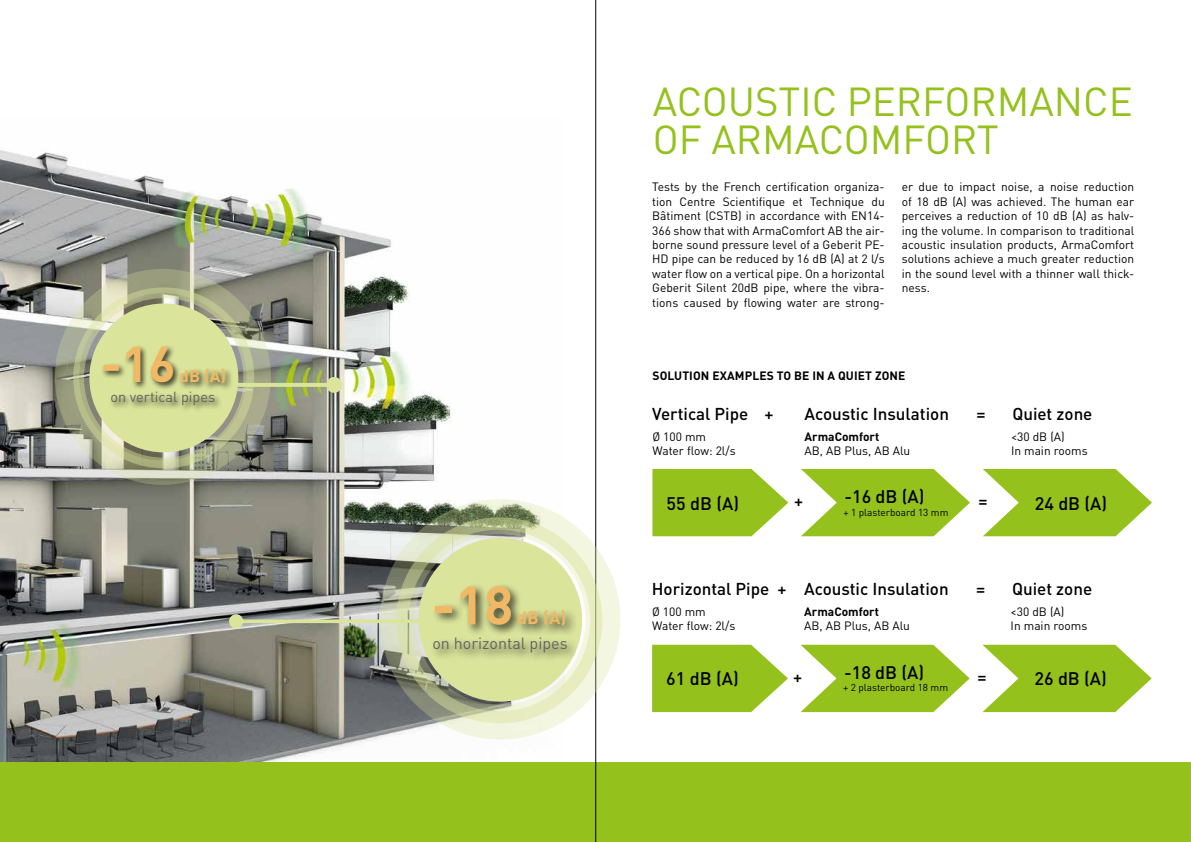
<style>
.page{position:relative;width:1191px;height:842px;background:#fff}
.page>*{position:absolute;margin:0;border:0;box-sizing:border-box;transform-origin:0 0}
.t1{font:700 53.3px "DIN Pro";color:#f1b865}
.t2{font:700 49.5px "DIN Pro";color:#f1b865}
.t3{font:40px/38px "DIN Pro";color:#94c11c}
.t4{font:500 18px "DIN Pro";color:#000}
.t5{font:700 17.8px "DIN Pro";color:#f1b865}
.t6{font:500 17px "DIN Pro";color:#000}
.t7{font:700 16.8px "DIN Pro";color:#f1b865}
.t8{font:16.1px "DIN Pro";color:#636362}
.t9{font:14.5px "DIN Pro";color:#636362}
.t10{font:12px/14.4px "DIN Pro";color:#000}
.t11{font:700 12px "DIN Pro";letter-spacing:.005em;color:#000}
.t12{font:10px "DIN Pro";color:#000}
</style>
<div class="page">
<img style="left:0;top:150px;width:564px;height:613px">
<div style="left:0;top:763px;width:1191px;height:79px;background:#94c11c"></div>
<hr style="left:595px;top:0;width:1px;height:842px;background:#000">
<hr style="left:155px;top:383px;width:179px;height:4px;background:#dae49b">
<div style="left:326px;top:377px;width:16px;height:16px;background:#dae49b;border-radius:50%"></div>
<div style="left:89px;top:303px;width:149px;height:149px;background:#dae49b;border-radius:50%"></div>
<div style="left:101px;top:344px;width:132px;height:69px;background:#000;opacity:.75"></div>
<div style="left:73px;top:287px;width:181px;height:181px;border:11px solid #dae49b;border-radius:50%"></div>
<div style="left:55px;top:269px;width:216px;height:216px;border:24px solid #dae49b;border-radius:50%"></div>
<svg style="left:243px;top:619px;width:175px;height:4px"></svg>
<div style="left:229px;top:614px;width:14px;height:14px;background:#dae49b;border-radius:50%"></div>
<div style="left:418px;top:538px;width:164px;height:164px;background:#dae49b;border-radius:50%"></div>
<div style="left:429px;top:583px;width:150px;height:81px;background:#000;opacity:.75"></div>
<div style="left:380px;top:499px;width:240px;height:240px;border:35px solid #dae49b;border-radius:50%"></div>
<svg style="left:652px;top:469px;width:136px;height:67px;background:#a2c93a"></svg>
<svg style="left:652px;top:645px;width:136px;height:67px;background:#a2c93a"></svg>
<svg style="left:801px;top:469px;width:169px;height:67px"></svg>
<svg style="left:800px;top:645px;width:169px;height:67px"></svg>
<svg style="left:983px;top:469px;width:169px;height:67px"></svg>
<svg style="left:982px;top:645px;width:169px;height:67px"></svg>
<h2 class="t2" style="left:101px;top:323px;width:76px">-16</h2>
<h3 class="t7" style="left:180px;top:362px;width:48px">dB (A)</h3>
<p class="t9" style="left:110px;top:385px;width:106px">on vertical pipes</p>
<h1 class="t1" style="left:432px;top:561px;width:82px">-18</h1>
<h3 class="t5" style="left:517px;top:603px;width:51px">dB (A)</h3>
<h3 class="t8" style="left:432px;top:630px;width:137px">on horizontal pipes</h3>
<h3 class="t3" style="left:652px;top:78px;width:481px">ACOUSTIC PERFORMANCE<br>OF ARMACOMFORT</h3>
<p class="t10" style="left:652px;top:179px;width:234px;text-align:justify">Tests by the French certification organiza&shy;tion Centre Scientifique et Technique du Bâtiment (CSTB) in accordance with EN14- 366 show that with ArmaComfort AB the air&shy;borne sound pressure level of a Geberit PE-HD pipe can be reduced by 16 dB (A) at 2 l/s water flow on a vertical pipe. On a horizontal Geberit Silent 20dB pipe, where the vibra&shy;tions caused by flowing water are strong-</p>
<p class="t10" style="left:901px;top:179px;width:234px;text-align:justify">er due to impact noise, a noise reduction of 18 dB (A) was achieved. The human ear perceives a reduction of 10 dB (A) as halv&shy;ing the volume. In comparison to traditional acoustic insulation products, ArmaComfort solutions achieve a much greater reduction in the sound level with a thinner wall thick&shy;ness.</p>
<p class="t11" style="left:652px;top:365px;width:254px">SOLUTION EXAMPLES TO BE IN A QUIET ZONE</p>
<h3 class="t6" style="left:652px;top:400px;width:123px">Vertical Pipe +</h3>
<h3 class="t6" style="left:804px;top:400px;width:146px">Acoustic Insulation</h3>
<h3 class="t6" style="left:976px;top:400px;width:11px">=</h3>
<h3 class="t6" style="left:1012px;top:400px;width:82px">Quiet zone</h3>
<p class="t10" style="left:652px;top:428px;width:85px">Ø 100 mm<br>Water flow: 2l/s</p>
<h3 class="t4" style="left:666px;top:488px;width:74px">55 dB (A)</h3>
<p class="t11" style="left:804px;top:426px;width:76px">ArmaComfort</p>
<p class="t10" style="left:804px;top:442px;width:107px">AB, AB Plus, AB Alu</p>
<h3 class="t4" style="left:844px;top:482px;width:82px">-16 dB (A)</h3>
<p class="t12" style="left:843px;top:504px;width:107px">+ 1 plasterboard 13 mm</p>
<h3 class="t6" style="left:794px;top:487px;width:11px">+</h3>
<h3 class="t6" style="left:978px;top:487px;width:11px">=</h3>
<p class="t10" style="left:1011px;top:428px;width:78px">&lt;30 dB (A)<br>In main rooms</p>
<h3 class="t4" style="left:1034px;top:488px;width:74px">24 dB (A)</h3>
<h3 class="t6" style="left:652px;top:575px;width:298px">Horizontal Pipe + Acoustic Insulation</h3>
<h3 class="t6" style="left:976px;top:575px;width:11px">=</h3>
<h3 class="t6" style="left:1012px;top:575px;width:82px">Quiet zone</h3>
<p class="t10" style="left:652px;top:603px;width:85px">Ø 100 mm<br>Water flow: 2l/s</p>
<h3 class="t4" style="left:666px;top:664px;width:74px">61 dB (A)</h3>
<p class="t11" style="left:804px;top:601px;width:76px">ArmaComfort</p>
<p class="t10" style="left:804px;top:618px;width:107px">AB, AB Plus, AB Alu</p>
<h3 class="t4" style="left:844px;top:658px;width:82px">-18 dB (A)</h3>
<p class="t12" style="left:843px;top:680px;width:107px">+ 2 plasterboard 18 mm</p>
<h3 class="t6" style="left:793px;top:663px;width:11px">+</h3>
<h3 class="t6" style="left:977px;top:663px;width:11px">=</h3>
<p class="t10" style="left:1010px;top:603px;width:78px">&lt;30 dB (A)<br>In main rooms</p>
<h3 class="t4" style="left:1034px;top:664px;width:74px">26 dB (A)</h3>
</div>
